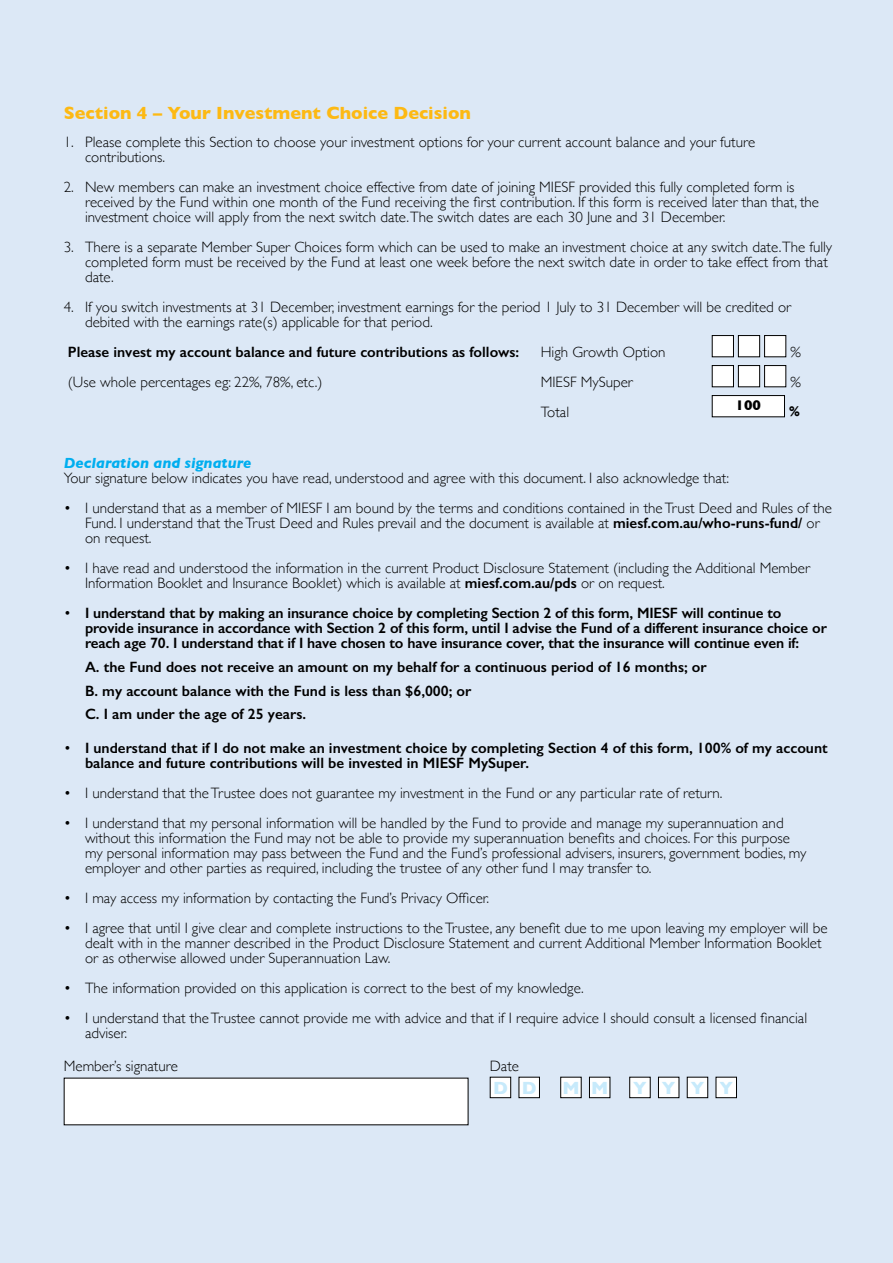
<style>
.page{position:relative;width:893px;height:1263px;background:#dce8f6}
.page>*{position:absolute;margin:0;border:0;box-sizing:border-box;transform-origin:0 0}
.t1{font:700 18px "Gill Sans";color:#fdb913}
.t2{font:700 18px "Gill Sans";color:#c7eafb}
.t3{font:300 15px/15px "Gill Sans";color:#000}
.t4{font:600 15px/15px "Gill Sans";color:#000}
.t5{font:italic 700 15px "Gill Sans";color:#00aeef}
.t6{font:700 14.25px "Gill Sans";color:#000}
.s1{font-weight:600}
.s2{font-weight:300}
</style>
<div class="page">
<div style="left:712px;top:336px;width:21px;height:21px;background:#fff"></div>
<div style="left:712px;top:335px;width:22px;height:22px;border:1px solid #000"></div>
<div style="left:738px;top:336px;width:22px;height:21px;background:#fff"></div>
<div style="left:738px;top:335px;width:22px;height:22px;border:1px solid #000"></div>
<div style="left:765px;top:336px;width:21px;height:21px;background:#fff"></div>
<div style="left:764px;top:335px;width:22px;height:22px;border:1px solid #000"></div>
<div style="left:712px;top:366px;width:21px;height:21px;background:#fff"></div>
<div style="left:712px;top:365px;width:22px;height:22px;border:1px solid #000"></div>
<div style="left:738px;top:366px;width:22px;height:21px;background:#fff"></div>
<div style="left:738px;top:365px;width:22px;height:22px;border:1px solid #000"></div>
<div style="left:765px;top:366px;width:21px;height:21px;background:#fff"></div>
<div style="left:764px;top:365px;width:22px;height:22px;border:1px solid #000"></div>
<div style="left:712px;top:396px;width:72px;height:21px;background:#fff"></div>
<div style="left:712px;top:395px;width:73px;height:22px;border:1px solid #000"></div>
<div style="left:64px;top:1078px;width:404px;height:47px;background:#fff"></div>
<div style="left:490px;top:1077px;width:21px;height:21px;background:#fff"></div>
<div style="left:490px;top:1077px;width:21px;height:21px;border:1px solid #000"></div>
<div style="left:519px;top:1077px;width:20px;height:21px;background:#fff"></div>
<div style="left:519px;top:1077px;width:21px;height:21px;border:1px solid #000"></div>
<div style="left:561px;top:1077px;width:20px;height:21px;background:#fff"></div>
<div style="left:560px;top:1077px;width:22px;height:21px;border:1px solid #000"></div>
<div style="left:589px;top:1077px;width:21px;height:21px;background:#fff"></div>
<div style="left:589px;top:1077px;width:21px;height:21px;border:1px solid #000"></div>
<div style="left:630px;top:1077px;width:20px;height:21px;background:#fff"></div>
<div style="left:629px;top:1077px;width:22px;height:21px;border:1px solid #000"></div>
<div style="left:658px;top:1077px;width:21px;height:21px;background:#fff"></div>
<div style="left:658px;top:1077px;width:21px;height:21px;border:1px solid #000"></div>
<div style="left:687px;top:1077px;width:21px;height:21px;background:#fff"></div>
<div style="left:687px;top:1077px;width:21px;height:21px;border:1px solid #000"></div>
<div style="left:716px;top:1077px;width:20px;height:21px;background:#fff"></div>
<div style="left:716px;top:1077px;width:21px;height:21px;border:1px solid #000"></div>
<p class="t1" style="left:64px;top:98px;width:409px">Section 4 – Your Investment Choice Decision</p>
<p class="t3" style="left:85px;top:134px;width:672px;text-indent:-21px">1. Please complete this Section to choose your investment options for your current account balance and your future contributions.</p>
<p class="t3" style="left:85px;top:179px;width:736px;text-indent:-21px">2. New members can make an investment choice effective from date of joining MIESF provided this fully completed form is received by the Fund within one month of the Fund receiving the first contribution. If this form is received later than that, the investment choice will apply from the next switch date.The switch dates are each 30 June and 31 December.</p>
<p class="t3" style="left:85px;top:239px;width:749px;text-indent:-21px">3. There is a separate Member Super Choices form which can be used to make an investment choice at any switch date.The fully completed form must be received by the Fund at least one week before the next switch date in order to take effect from that date.</p>
<p class="t3" style="left:85px;top:299px;width:708px;text-indent:-21px">4. If you switch investments at 31 December, investment earnings for the period 1 July to 31 December will be credited or debited with the earnings rate(s) applicable for that period.</p>
<p class="t4" style="left:68px;top:344px;width:453px">Please invest my account balance and future contributions as follows:</p>
<p class="t3" style="left:541px;top:344px;width:126px">High Growth Option</p>
<p class="t3" style="left:790px;top:344px;width:12px">%</p>
<p class="t3" style="left:68px;top:374px;width:256px">(Use whole percentages eg: 22%, 78%, etc.)</p>
<p class="t3" style="left:541px;top:374px;width:94px">MIESF MySuper</p>
<p class="t3" style="left:790px;top:374px;width:12px">%</p>
<p class="t3" style="left:541px;top:404px;width:30px">Total</p>
<p class="t6" style="left:736px;top:394px;width:27px">100</p>
<p class="t6" style="left:789px;top:400px;width:13px">%</p>
<p class="t5" style="left:64px;top:455px;width:189px">Declaration and signature</p>
<p class="t3" style="left:64px;top:470px;width:667px">Your signature below indicates you have read, understood and agree with this document. I also acknowledge that:</p>
<p class="t3" style="left:85px;top:500px;width:749px;text-indent:-21px">• I understand that as a member of MIESF I am bound by the terms and conditions contained in the Trust Deed and Rules of the<br>Fund. I understand that the Trust Deed and Rules prevail and the document is available at <span class="s1">miesf.com.au/who-runs-fund/</span> or on request.</p>
<p class="t3" style="left:85px;top:560px;width:726px;text-indent:-21px">• I have read and understood the information in the current Product Disclosure Statement (including the Additional Member<br>Information Booklet and Insurance Booklet) which is available at <span class="s1">miesf.com.au/pds</span> or on request.</p>
<p class="t4" style="left:85px;top:606px;width:743px;text-indent:-21px"><span class="s2">•</span> I understand that by making an insurance choice by completing Section 2 of this form, MIESF will continue to provide insurance in accordance with Section 2 of this form, until I advise the Fund of a different insurance choice or reach age 70. I understand that if I have chosen to have insurance cover, that the insurance will continue even if:</p>
<p class="t4" style="left:85px;top:655px;width:623px;line-height:23.5px">A. the Fund does not receive an amount on my behalf for a continuous period of 16 months; or<br>B. my account balance with the Fund is less than $6,000; or<br>C. I am under the age of 25 years.</p>
<p class="t4" style="left:85px;top:740px;width:744px;text-indent:-21px"><span class="s2">•</span> I understand that if I do not make an investment choice by completing Section 4 of this form, 100% of my account balance and future contributions will be invested in MIESF MySuper.</p>
<p class="t3" style="left:64px;top:785px;width:660px">• I understand that the Trustee does not guarantee my investment in the Fund or any particular rate of return.</p>
<p class="t3" style="left:85px;top:815px;width:723px;text-indent:-21px">• I understand that my personal information will be handled by the Fund to provide and manage my superannuation and without this information the Fund may not be able to provide my superannuation benefits and choices. For this purpose my personal information may pass between the Fund and the Fund’s professional advisers, insurers, government bodies, my employer and other parties as required, including the trustee of any other fund I may transfer to.</p>
<p class="t3" style="left:64px;top:890px;width:427px">• I may access my information by contacting the Fund’s Privacy Officer.</p>
<p class="t3" style="left:85px;top:920px;width:744px;text-indent:-21px">• I agree that until I give clear and complete instructions to the Trustee, any benefit due to me upon leaving my employer will be dealt with in the manner described in the Product Disclosure Statement and current Additional Member Information Booklet or as otherwise allowed under Superannuation Law.</p>
<p class="t3" style="left:64px;top:980px;width:522px">• The information provided on this application is correct to the best of my knowledge.</p>
<p class="t3" style="left:85px;top:1010px;width:724px;text-indent:-21px">• I understand that the Trustee cannot provide me with advice and that if I require advice I should consult a licensed financial adviser.</p>
<p class="t3" style="left:64px;top:1058px;width:116px">Member’s signature</p>
<p class="t3" style="left:490px;top:1058px;width:31px">Date</p>
<p class="t2" style="left:493px;top:1073px;width:45px">D D</p>
<p class="t2" style="left:562px;top:1073px;width:48px">M M</p>
<p class="t2" style="left:633px;top:1073px;width:101px">Y Y Y Y</p>
</div>
